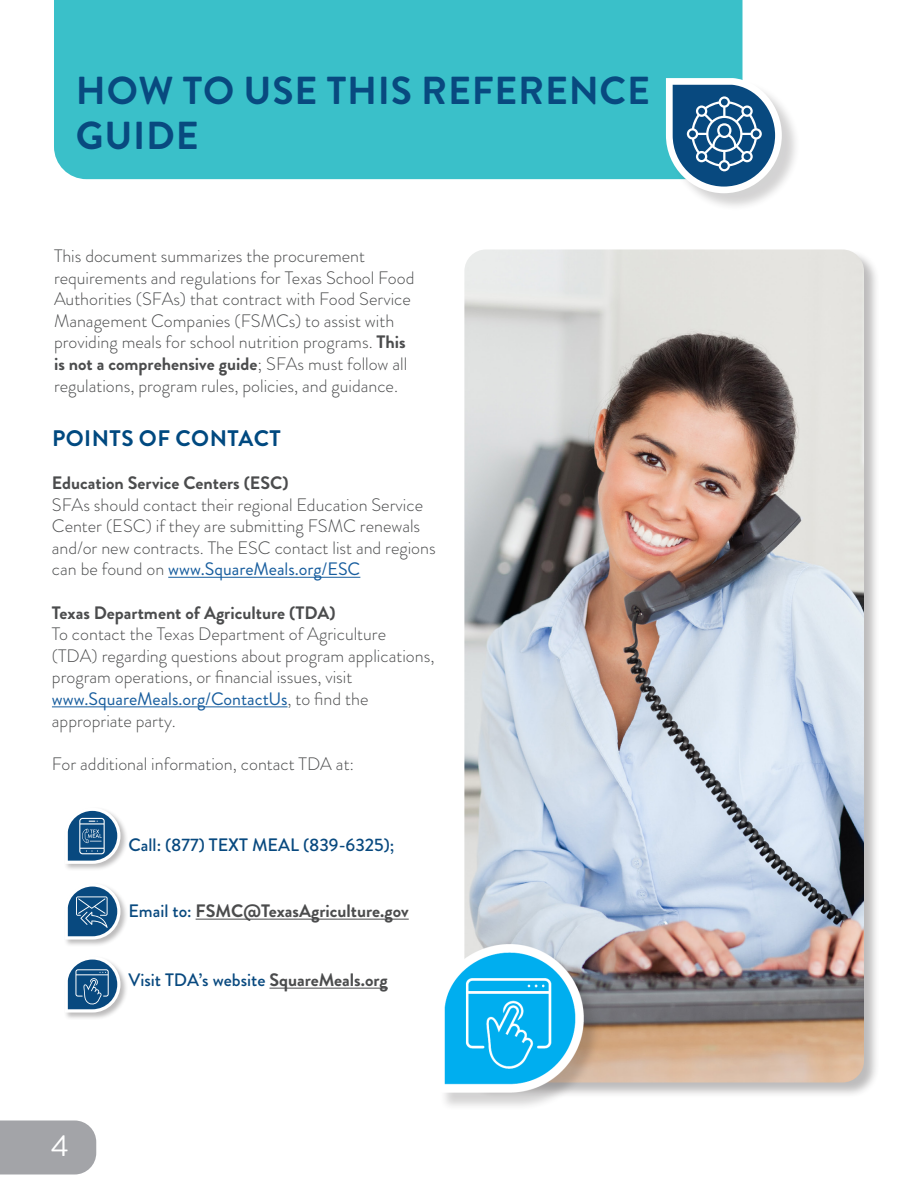
<style>
.page{position:relative;width:918px;height:1188px;background:#fff}
.page>*{position:absolute;margin:0;border:0;box-sizing:border-box;transform-origin:0 0}
.Tech_Type{font:700 39px "Brandon Grotesque";letter-spacing:.02em;color:#08497f}
.t1{font:30px "Brandon Grotesque";color:#fff}
.Tech_Type-2{font:700 22.5px "Brandon Grotesque";letter-spacing:.02em;color:#004980}
.Tech_Type-3{font:300 18px/21.6px "Brandon Grotesque";color:#4b4c4d}
.Tech_Type-4{font:700 18px "Brandon Grotesque";color:#4b4c4d}
.Tech_Type-5{font:500 18px "Brandon Grotesque";color:#08497f}
.Tech_Type-6{font:18px/21.6px "Brandon Grotesque";color:#175d9e}
.s1{font-weight:700}
.s2{font-weight:400;color:#175d9e}
.s3{font-weight:300;color:#4b4c4d}
.s4{font-weight:500;color:#08497f}
.s5{font-weight:700;color:#4b4c4d}
</style>
<div class="page">
<div style="left:0;top:1120px;width:96px;height:54px;background:#a3a4a8"></div>
<hr style="left:168px;top:577px;width:192px;height:1px;background:#175d9e">
<hr style="left:52px;top:706px;width:236px;height:1px;background:#175d9e">
<hr style="left:196px;top:919px;width:213px;height:1px;background:#4b4c4d">
<hr style="left:269px;top:988px;width:119px;height:1px;background:#4b4c4d">
<div style="left:54px;top:0;width:688px;height:179px;background:#3ac0c9"></div>
<div style="left:668px;top:80px;width:133px;height:132px;background:#231f20;opacity:.2"></div>
<svg style="left:664px;top:72px;width:127px;height:140px"></svg>
<svg style="left:66px;top:810px;width:60px;height:208px"></svg>
<div style="left:464px;top:249px;width:416px;height:849px;background:#231f20;opacity:.3"></div>
<img style="left:464px;top:249px;width:400px;height:834px">
<div style="left:439px;top:947px;width:163px;height:164px;background:#231f20;opacity:.2"></div>
<img style="left:439px;top:945px;width:145px;height:148px">
<p class="Tech_Type" style="left:76px;top:63px;width:576px">HOW TO USE THIS REFERENCE</p>
<p class="Tech_Type" style="left:76px;top:108px;width:124px">GUIDE</p>
<p class="Tech_Type-3" style="left:54px;top:245px;width:362px">This document summarizes the procurement requirements and regulations for Texas School Food Authorities (SFAs) that contract with Food Service Management Companies (FSMCs) to assist with providing meals for school nutrition programs. <span class="s1">This is not a comprehensive guide</span>; SFAs must follow all regulations, program rules, policies, and guidance.</p>
<p class="Tech_Type-2" style="left:52px;top:422px;width:230px">POINTS OF CONTACT</p>
<p class="Tech_Type-4" style="left:52px;top:470px;width:238px">Education Service Centers (ESC)</p>
<p class="Tech_Type-3" style="left:52px;top:494px;width:385px">SFAs should contact their regional Education Service Center (ESC) if they are submitting FSMC renewals and/or new contracts. The ESC contact list and regions can be found on <span class="s2">www.SquareMeals.org/ESC</span></p>
<p class="Tech_Type-4" style="left:52px;top:600px;width:285px">Texas Department of Agriculture (TDA)</p>
<p class="Tech_Type-3" style="left:52px;top:623px;width:384px">To contact the Texas Department of Agriculture (TDA) regarding questions about program applications, program operations, or financial issues, visit</p>
<p class="Tech_Type-6" style="left:52px;top:688px;width:318px">www.SquareMeals.org/ContactUs<span class="s3">, to find the appropriate party.</span></p>
<p class="Tech_Type-3" style="left:52px;top:753px;width:304px">For additional information, contact TDA at:</p>
<p class="Tech_Type-5" style="left:129px;top:833px;width:267px">Call: (877) TEXT MEAL (839-6325);</p>
<p class="Tech_Type-4" style="left:129px;top:899px;width:282px"><span class="s4">Email to:</span> FSMC@TexasAgriculture.gov</p>
<h2 class="t1" style="left:51px;top:1125px;width:19px">4</h2>
<p class="Tech_Type-5" style="left:129px;top:968px;width:261px">Visit TDA’s website <span class="s5">SquareMeals.org</span></p>
</div>
